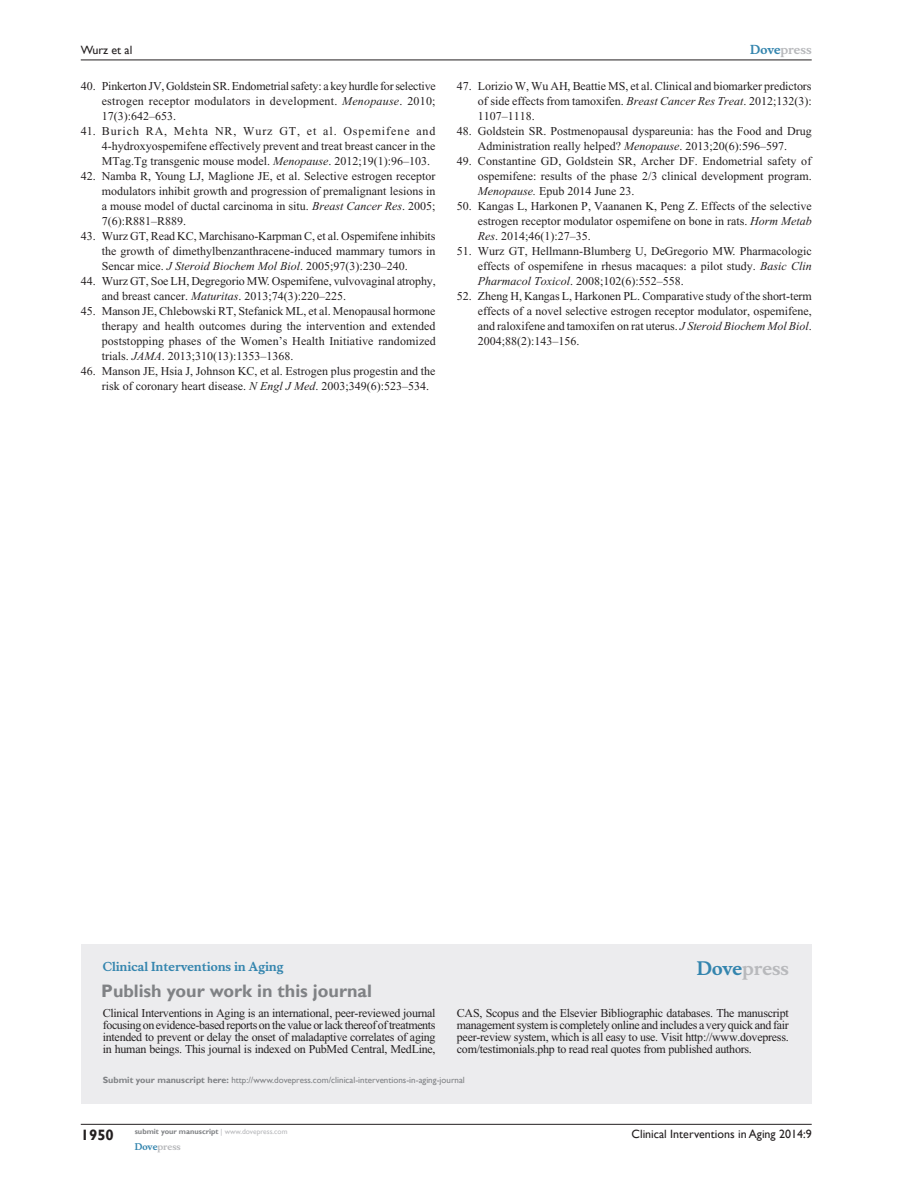
<style>
.page{position:relative;width:918px;height:1188px;background:#fff}
.page>*{position:absolute;margin:0;border:0;box-sizing:border-box;transform-origin:0 0}
.t1{font:700 18px "Gill Sans";color:#808285}
.t2{font:700 18px "Musee";color:#b8b9bc}
.t3{font:700 15px "Gill Sans";color:#231f20}
.t4{font:12px/15px "Times New Roman";color:#231f20;text-align:justify}
.t5{font:12px "Gill Sans";color:#231f20}
.t6{font:700 12px "Musee";color:#3485ae}
.t7{font:700 12px "Musee";color:#b8b9bc}
.t8{font:9px "Gill Sans";color:#808285}
.t9{font:700 9px "Musee";color:#b8b9bc}
.t10{font:700 7.5px "Gill Sans";color:#808285}
.s1{font-style:italic}
.s2{color:#3485ae}
.s3{font-weight:700}
.s4{font-weight:400;color:#b8b9bc}
</style>
<div class="page">
<div style="left:81px;top:944px;width:731px;height:159px;background:#ececee"></div>
<hr style="left:81px;top:1124px;width:731px;height:1px;background:#231f20">
<hr style="left:81px;top:60px;width:731px;height:1px;background:#231f20">
<p class="t5" style="left:81px;top:43px;width:53px">Wurz et al</p>
<p class="t4" style="left:102px;top:79px;width:336px;text-indent:-21px">40. Pinkerton JV, Goldstein SR. Endometrial safety: a key hurdle for selective estrogen receptor modulators in development. <span class="s1">Menopause</span>. 2010; 17(3):642–653.</p>
<p class="t4" style="left:102px;top:124px;width:335px;text-indent:-21px">41. Burich RA, Mehta NR, Wurz GT, et al. Ospemifene and 4-hydroxyospemifene effectively prevent and treat breast cancer in the MTag.Tg transgenic mouse model. <span class="s1">Menopause</span>. 2012;19(1):96–103.</p>
<p class="t4" style="left:102px;top:169px;width:335px;text-indent:-21px">42. Namba R, Young LJ, Maglione JE, et al. Selective estrogen receptor modulators inhibit growth and progression of premalignant lesions in a mouse model of ductal carcinoma in situ. <span class="s1">Breast Cancer Res</span>. 2005; 7(6):R881–R889.</p>
<p class="t4" style="left:102px;top:229px;width:335px;text-indent:-21px">43. Wurz GT, Read KC, Marchisano-Karpman C, et al. Ospemifene inhibits the growth of dimethylbenzanthracene-induced mammary tumors in Sencar mice. <span class="s1">J Steroid Biochem Mol Biol</span>. 2005;97(3):230–240.</p>
<p class="t4" style="left:102px;top:274px;width:336px;text-indent:-21px">44. Wurz GT, Soe LH, Degregorio MW. Ospemifene, vulvovaginal atrophy, and breast cancer. <span class="s1">Maturitas</span>. 2013;74(3):220–225.</p>
<p class="t4" style="left:102px;top:304px;width:336px;text-indent:-21px">45. Manson JE, Chlebowski RT, Stefanick ML, et al. Menopausal hormone therapy and health outcomes during the intervention and extended poststopping phases of the Women’s Health Initiative randomized trials. <span class="s1">JAMA</span>. 2013;310(13):1353–1368.</p>
<p class="t4" style="left:102px;top:364px;width:335px;text-indent:-21px">46. Manson JE, Hsia J, Johnson KC, et al. Estrogen plus progestin and the risk of coronary heart disease. <span class="s1">N Engl J Med</span>. 2003;349(6):523–534.</p>
<p class="t7" style="left:750px;top:43px;width:63px"><span class="s2">Dove</span>press</p>
<p class="t4" style="left:478px;top:79px;width:335px;text-indent:-21px">47. Lorizio W, Wu AH, Beattie MS, et al. Clinical and biomarker predictors of side effects from tamoxifen. <span class="s1">Breast Cancer Res Treat</span>. 2012;132(3):<br>1107–1118.</p>
<p class="t4" style="left:457px;top:124px;width:356px;text-align:center">48. Goldstein SR. Postmenopausal dyspareunia: has the Food and Drug<br>Administration really helped? <span class="s1">Menopause</span>. 2013;20(6):596–597.</p>
<p class="t4" style="left:478px;top:154px;width:335px;text-indent:-21px">49. Constantine GD, Goldstein SR, Archer DF. Endometrial safety of ospemifene: results of the phase 2/3 clinical development program.<br><span class="s1">Menopause.</span> Epub 2014 June 23.</p>
<p class="t4" style="left:478px;top:199px;width:335px;text-indent:-21px">50. Kangas L, Harkonen P, Vaananen K, Peng Z. Effects of the selective estrogen receptor modulator ospemifene on bone in rats. <span class="s1">Horm Metab Res</span>. 2014;46(1):27–35.</p>
<p class="t4" style="left:478px;top:244px;width:335px;text-indent:-21px">51. Wurz GT, Hellmann-Blumberg U, DeGregorio MW. Pharmacologic effects of ospemifene in rhesus macaques: a pilot study. <span class="s1">Basic Clin Pharmacol Toxicol</span>. 2008;102(6):552–558.</p>
<p class="t4" style="left:478px;top:289px;width:335px;text-indent:-21px">52. Zheng H, Kangas L, Harkonen PL. Comparative study of the short-term effects of a novel selective estrogen receptor modulator, ospemifene, and raloxifene and tamoxifen on rat uterus. <span class="s1">J Steroid Biochem Mol Biol</span>.<br>2004;88(2):143–156.</p>
<p class="t6" style="left:103px;top:959px;width:182px">Clinical Interventions in Aging</p>
<h1 class="t1" style="left:101px;top:980px;width:272px">Publish your work in this journal</h1>
<h1 class="t2" style="left:697px;top:958px;width:94px"><span class="s2">Dove</span>press</h1>
<p class="t4" style="left:103px;top:1007px;width:334px;line-height:12px">Clinical Interventions in Aging is an international, peer-reviewed journal focusing on evidence-based reports on the value or lack thereof of treatments intended to prevent or delay the onset of maladaptive correlates of aging in human beings. This journal is indexed on PubMed Central, MedLine,</p>
<p class="t4" style="left:457px;top:1007px;width:333px;line-height:12px">CAS, Scopus and the Elsevier Bibliographic databases. The manuscript management system is completely online and includes a very quick and fair peer-review system, which is all easy to use. Visit http://www.dovepress. com/testimonials.php to read real quotes from published authors.</p>
<p class="t8" style="left:103px;top:1075px;width:364px"><span class="s3">Submit your manuscript here:</span> http://www.dovepress.com/clinical-interventions-in-aging-journal</p>
<p class="t3" style="left:81px;top:1126px;width:35px">1950</p>
<p class="t10" style="left:135px;top:1127px;width:154px">submit your manuscript <span class="s4">| www.dovepress.com</span></p>
<p class="t9" style="left:135px;top:1141px;width:48px"><span class="s2">Dove</span>press</p>
<p class="t5" style="left:632px;top:1127px;width:182px">Clinical Interventions in Aging 2014:9</p>
</div>
